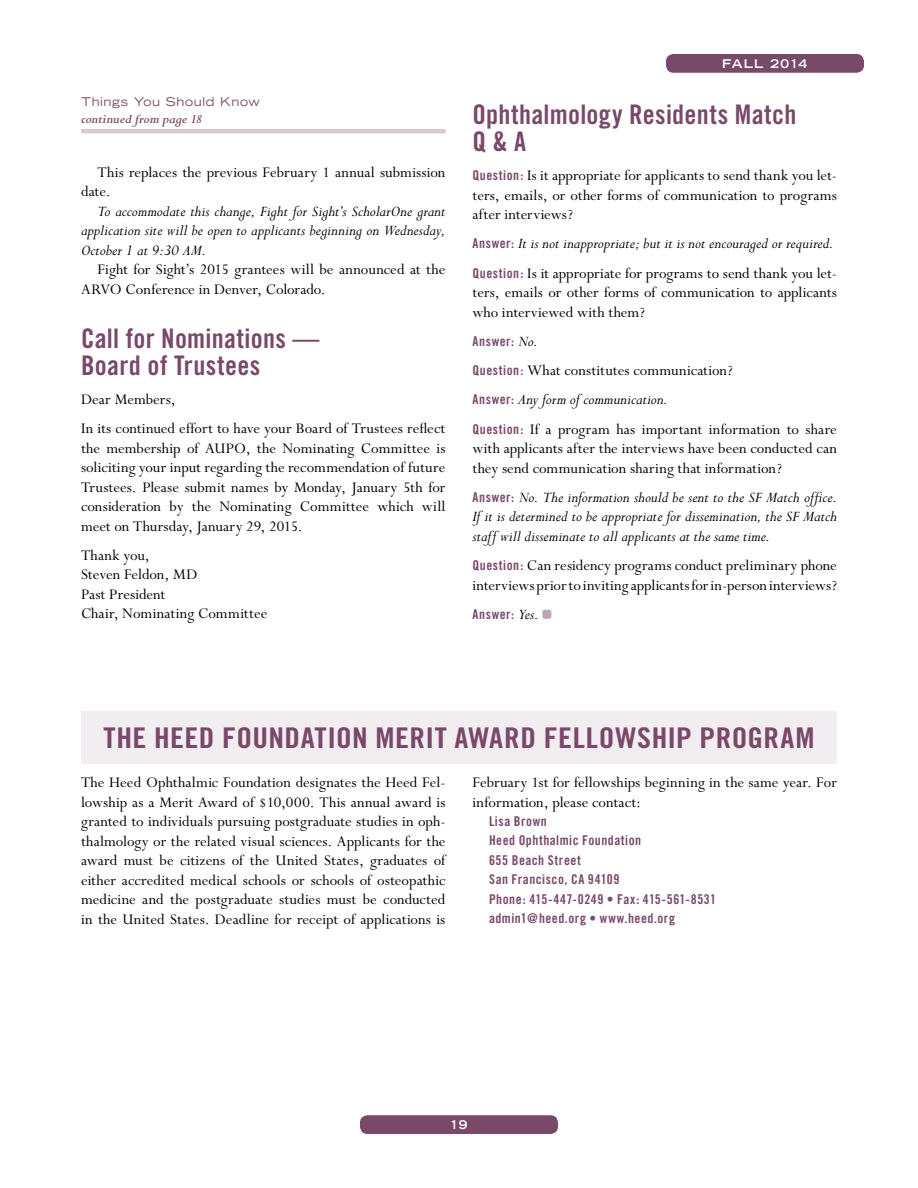
<style>
.page{position:relative;width:918px;height:1188px;background:#fff}
.page>*{position:absolute;margin:0;border:0;box-sizing:border-box;transform-origin:0 0}
.t1{font:28.5px "Trade Gothic Bold Cond Twenty";letter-spacing:.015em;color:#79496a;scale:1.1 1}
.t2{font:27px/27px "Trade Gothic Bold Cond Twenty";letter-spacing:.01em;color:#79496a}
.t3{font:16.5px/19.5px "Perpetua";letter-spacing:.005em;color:#000}
.t4{font:italic 16.5px/19.5px "Perpetua";color:#000;text-align:justify}
.t5{font:13.5px/19.5px "Trade Gothic Bold Cond Twenty";letter-spacing:.035em;color:#79496a}
.t6{font:italic 700 13.5px "Perpetua";letter-spacing:-.005em;color:#79496a}
.t7{font:expanded 12px "Trade Gothic LH";letter-spacing:.055em;color:#79496a}
.t8{font:700 expanded 12px "Trade Gothic LH";letter-spacing:.07em;color:#fff}
.t9{font:700 expanded 12px "Trade Gothic LH";letter-spacing:.04em;color:#fff}
.s1{font-family:"Trade Gothic Bold Cond Twenty";font-size:13.5px;color:#79496a}
.s2{font-family:"Trade Gothic Bold Cond Twenty";font-style:normal;font-size:13.5px;color:#79496a}
.s3{font-style:normal}
.s4{font-family:"Perpetua";font-style:italic;font-size:16.5px;color:#000}
.s5{font-style:italic}
</style>
<div class="page">
<div style="left:666px;top:54px;width:198px;height:19px;background:#79496a;border-radius:8px"></div>
<div style="left:360px;top:1115px;width:198px;height:19px;background:#79496a;border-radius:8px"></div>
<div style="left:81px;top:711px;width:756px;height:53px;background:#f2edf0"></div>
<hr style="left:81px;top:129px;width:365px;height:4px;background:#d7c8d2">
<svg style="left:542px;top:610px;width:9px;height:9px"></svg>
<p class="t8" style="left:722px;top:56px;width:87px">FALL 2014</p>
<p class="t7" style="left:81px;top:94px;width:180px">Things You Should Know</p>
<p class="t6" style="left:81px;top:112px;width:123px">continued from page 18</p>
<h2 class="t2" style="left:472px;top:100px;width:325px">Ophthalmology Residents Match<br>Q &amp; A</h2>
<p class="t3" style="left:472px;top:166px;width:366px;text-align:justify"><span class="s1">Question:</span> Is it appropriate for applicants to send thank you let&shy;ters, emails, or other forms of communication to programs after interviews?</p>
<p class="t4" style="left:472px;top:229px;width:366px;line-height:29.2px"><span class="s2">Answer:</span> It is not inappropriate; but it is not encouraged or required.<br><span class="s2">Question:</span> <span class="s3">Is it appropriate for programs to send thank you let-</span></p>
<p class="t3" style="left:473px;top:283px;width:366px">ters, emails or other forms of communication to applicants who interviewed with them?</p>
<p class="t5" style="left:472px;top:331px;width:67px">Answer: <span class="s4">No.</span></p>
<p class="t3" style="left:472px;top:356px;width:366px;line-height:29.2px"><span class="s1">Question:</span> What constitutes communication?<br><span class="s1">Answer:</span> <span class="s5">Any form of communication.<br></span><span class="s1">Question:</span> If a program has important information to share</p>
<p class="t3" style="left:473px;top:439px;width:366px">with applicants after the interviews have been conducted can they send communication sharing that information?</p>
<p class="t4" style="left:472px;top:488px;width:366px"><span class="s2">Answer:</span> No. The information should be sent to the SF Match office.<br>If it is determined to be appropriate for dissemination, the SF Match staff will disseminate to all applicants at the same time.</p>
<p class="t3" style="left:472px;top:556px;width:366px"><span class="s1">Question:</span> Can residency programs conduct preliminary phone interviews prior to inviting applicants for in-person interviews?</p>
<p class="t5" style="left:472px;top:604px;width:68px">Answer: <span class="s4">Yes.</span></p>
<p class="t3" style="left:81px;top:163px;width:366px;text-indent:16px">This replaces the previous February 1 annual submission date.</p>
<p class="t4" style="left:81px;top:202px;width:366px;text-indent:16px">To accommodate this change, Fight for Sight’s ScholarOne grant application site will be open to applicants beginning on Wednesday, October 1 at 9:30 AM.</p>
<p class="t3" style="left:81px;top:260px;width:366px;text-indent:16px">Fight for Sight’s 2015 grantees will be announced at the<br>ARVO Conference in Denver, Colorado.</p>
<h2 class="t2" style="left:81px;top:324px;width:240px">Call for Nominations —<br>Board of Trustees</h2>
<p class="t3" style="left:81px;top:385px;width:366px;line-height:29.2px">Dear Members,<br>In its continued effort to have your Board of Trustees reflect</p>
<p class="t3" style="left:81px;top:439px;width:366px;text-align:justify">the membership of AUPO, the Nominating Committee is soliciting your input regarding the recommendation of future Trustees. Please submit names by Monday, January 5th for consideration by the Nominating Committee which will meet on Thursday, January 29, 2015.</p>
<p class="t3" style="left:81px;top:546px;width:188px">Thank you,<br>Steven Feldon, MD<br>Past President<br>Chair, Nominating Committee</p>
<h1 class="t1" style="left:103px;top:721px;width:648px">THE HEED FOUNDATION MERIT AWARD FELLOWSHIP PROGRAM</h1>
<p class="t3" style="left:81px;top:773px;width:366px;text-align:justify">The Heed Ophthalmic Foundation designates the Heed Fel&shy;lowship as a Merit Award of $10,000. This annual award is granted to individuals pursuing postgraduate studies in oph&shy;thalmology or the related visual sciences. Applicants for the award must be citizens of the United States, graduates of either accredited medical schools or schools of osteopathic medicine and the postgraduate studies must be conducted in the United States. Deadline for receipt of applications is</p>
<p class="t3" style="left:472px;top:773px;width:366px">February 1st for fellowships beginning in the same year. For information, please contact:</p>
<p class="t5" style="left:489px;top:811px;width:229px">Lisa Brown<br>Heed Ophthalmic Foundation<br>655 Beach Street<br>San Francisco, CA 94109<br>Phone: 415-447-0249 • Fax: 415-561-8531 admin1@heed.org • www.heed.org</p>
<p class="t9" style="left:450px;top:1117px;width:19px">19</p>
</div>
